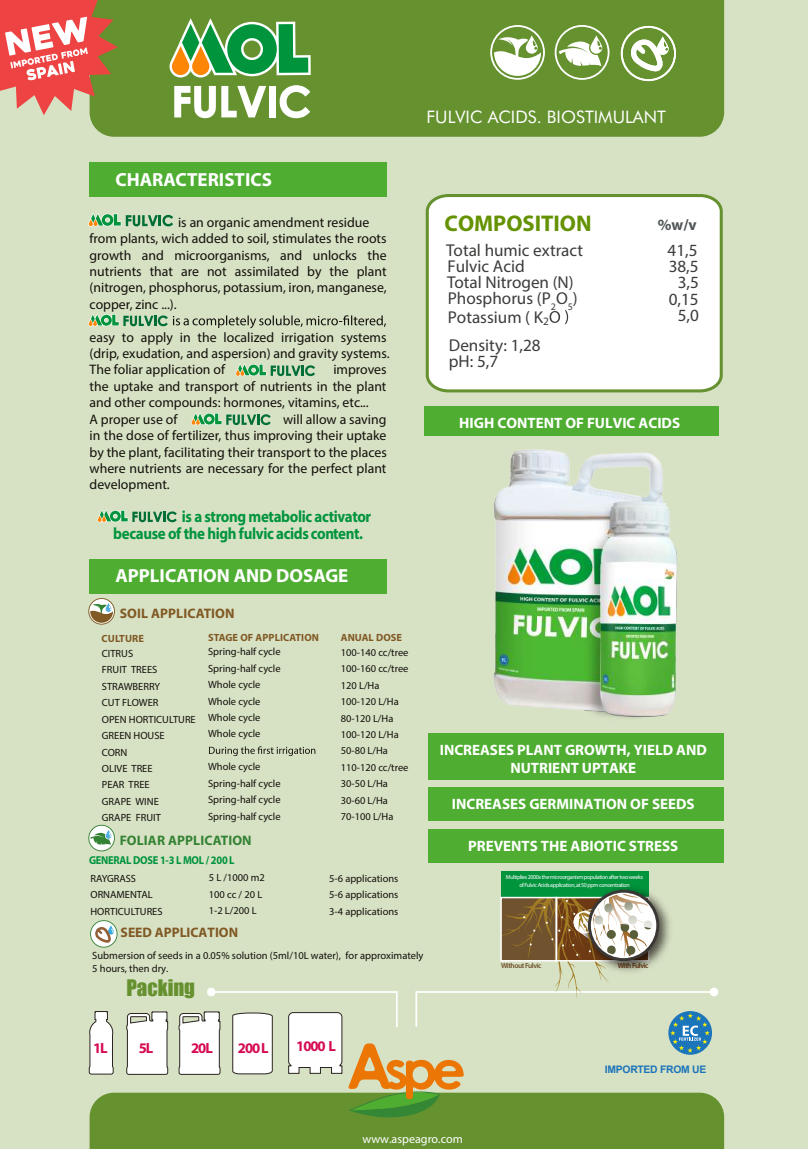
<style>
.page{position:relative;width:808px;height:1149px;background:#fff}
.page>*{position:absolute;margin:0;border:0;box-sizing:border-box;transform-origin:0 0}
.t1{font:700 22.8px "Myriad Pro";color:#649200}
.t2{font:20.85px "Impact";color:#65912f}
.t3{font:700 18.9px "Myriad Pro";color:#fff}
.t4{font:17.25px "Futura BT";color:#fff}
.t5{font:17.1px/16.2px "Myriad Pro";color:#3c3c3b}
.t6{font:700 16.35px/16.4px "Myriad Pro";letter-spacing:-.025em;color:#00943d;scale:.91 1}
.t7{font:700 15.75px "Myriad Pro";color:#505557}
.t8{font:700 15px/18px "Myriad Pro";color:#fff;text-align:center}
.t9{font:700 14.7px "Myriad Pro";letter-spacing:-.075em;color:#d60a53}
.t10{font:13.8px/16.4px "Myriad Pro";color:#12100b}
.t11{font:700 13.8px "Myriad Pro";color:#805924}
.t12{font:700 13.8px "Myriad Pro";letter-spacing:.01em;color:#348334}
.t13{font:12px "Myriad Pro";color:#fff}
.t14{font:700 11.55px "Myriad Pro";letter-spacing:-.025em;color:#00943d;scale:.91 1}
.t15{font:10.5px/16.4px "Myriad Pro";color:#12100b}
.t16{font:700 10.5px "Myriad Pro";letter-spacing:.01em;color:#805924}
.t17{font:700 10.35px "Arial";letter-spacing:-.025em;color:#1b75bb}
.t18{font:600 7.35px "Myriad Pro";letter-spacing:-.06em;color:#70522e}
.t19{font:600 7.35px "Myriad Pro";letter-spacing:-.06em;color:#6d3a14}
.t20{font:6px/8.1px "Myriad Pro";letter-spacing:-.06em;color:#fff;text-align:center}
</style>
<div class="page">
<div style="left:0;top:0;width:808px;height:1148px;background:#d7e1c4"></div>
<div style="left:90px;top:0;width:634px;height:137px;background:#65912f"></div>
<div style="left:89px;top:162px;width:298px;height:34px;background:#4fae32"></div>
<div style="left:89px;top:559px;width:298px;height:34px;background:#4fae32"></div>
<div style="left:425px;top:194px;width:298px;height:199px;background:#fff"></div>
<div style="left:428px;top:732px;width:296px;height:47px;background:#4fae32"></div>
<div style="left:428px;top:786px;width:296px;height:34px;background:#4fae32"></div>
<div style="left:424px;top:406px;width:295px;height:30px;background:#4fae32"></div>
<svg style="left:209px;top:746px;width:106px;height:9px"></svg>
<svg style="left:88px;top:824px;width:27px;height:27px"></svg>
<svg style="left:88px;top:598px;width:27px;height:26px"></svg>
<div style="left:501px;top:871px;width:148px;height:18px;background:#00943d"></div>
<svg style="left:170px;top:18px;width:141px;height:59px;background:#64a65a"></svg>
<svg style="left:174px;top:86px;width:92px;height:32px;background:#b3c898"></svg>
<div style="left:269px;top:86px;width:7px;height:31px;background:#fff"></div>
<svg style="left:280px;top:85px;width:30px;height:33px"></svg>
<svg style="left:88px;top:213px;width:85px;height:13px"></svg>
<svg style="left:88px;top:314px;width:298px;height:14px"></svg>
<svg style="left:235px;top:363px;width:80px;height:13px"></svg>
<svg style="left:191px;top:412px;width:80px;height:13px"></svg>
<svg style="left:97px;top:510px;width:80px;height:12px"></svg>
<div style="left:428px;top:828px;width:296px;height:33px;background:#4fae32"></div>
<img style="left:493px;top:449px;width:184px;height:269px">
<svg style="left:549px;top:310px;width:19px;height:14px"></svg>
<svg style="left:555px;top:25px;width:54px;height:55px;background:#99b675"></svg>
<svg style="left:490px;top:25px;width:55px;height:55px;background:#a9c28b"></svg>
<svg style="left:621px;top:26px;width:55px;height:55px;background:#96b472"></svg>
<svg style="left:89px;top:889px;width:635px;height:259px"></svg>
<svg style="left:0;top:0;width:118px;height:115px;background:#d77a67"></svg>
<h3 class="t3" style="left:115px;top:167px;width:158px">CHARACTERISTICS</h3>
<p class="t10" style="left:90px;top:214px;width:299px;text-indent:88px">is an organic amendment residue from plants, wich added to soil, stimulates the roots growth and microorganisms, and unlocks the nutrients that are not assimilated by the plant (nitrogen, phosphorus, potassium, iron, manganese, copper, zinc ...).</p>
<p class="t10" style="left:90px;top:328px;width:301px">easy to apply in the localized irrigation systems (drip, exudation, and aspersion) and gravity systems.<br>The foliar application of</p>
<p class="t10" style="left:90px;top:361px;width:299px;text-indent:244px">improves the uptake and transport of nutrients in the plant and other compounds: hormones, vitamins, etc...<br>A proper use of</p>
<p class="t10" style="left:90px;top:410px;width:299px;text-align:justify;text-indent:194px">will allow a saving in the dose of fertilizer, thus improving their uptake by the plant, facilitating their transport to the places where nutrients are necessary for the perfect plant development.</p>
<p class="t6" style="left:113px;top:508px;width:285px;text-indent:68px">is a strong metabolic activator because of the high fulvic acids content.</p>
<h3 class="t3" style="left:115px;top:563px;width:234px">APPLICATION AND DOSAGE</h3>
<p class="t11" style="left:120px;top:603px;width:116px">SOIL APPLICATION</p>
<p class="t16" style="left:102px;top:631px;width:44px">CULTURE</p>
<p class="t16" style="left:208px;top:630px;width:112px">STAGE OF APPLICATION</p>
<p class="t16" style="left:341px;top:630px;width:63px">ANUAL DOSE</p>
<p class="t15" style="left:102px;top:645px;width:95px">CITRUS<br>FRUIT TREES<br>STRAWBERRY<br>CUT FLOWER<br>OPEN HORTICULTURE<br>GREEN HOUSE<br>CORN<br>OLIVE TREE<br>PEAR TREE<br>GRAPE WINE<br>GRAPE FRUIT</p>
<p class="t15" style="left:208px;top:643px;width:74px">Spring-half cycle<br>Spring-half cycle<br>Whole cycle<br>Whole cycle<br>Whole cycle<br>Whole cycle</p>
<p class="t15" style="left:208px;top:758px;width:74px">Whole cycle<br>Spring-half cycle<br>Spring-half cycle<br>Spring-half cycle</p>
<p class="t12" style="left:120px;top:830px;width:134px">FOLIAR APPLICATION</p>
<p class="t14" style="left:89px;top:852px;width:161px">GENERAL DOSE 1-3 L MOL / 200 L</p>
<p class="t15" style="left:341px;top:644px;width:69px">100-140 cc/tree<br>100-160 cc/tree<br>120 L/Ha<br>100-120 L/Ha<br>80-120 L/Ha<br>100-120 L/Ha<br>50-80 L/Ha<br>110-120 cc/tree<br>30-50 L/Ha<br>30-60 L/Ha<br>70-100 L/Ha</p>
<p class="t15" style="left:90px;top:869px;width:74px">RAYGRASS<br>ORNAMENTAL<br>HORTICULTURES</p>
<p class="t15" style="left:209px;top:869px;width:58px">5 L /1000 m2<br>100 cc / 20 L<br>1-2 L/200 L</p>
<p class="t15" style="left:329px;top:869px;width:71px;text-align:justify">5-6 applications 5-6 applications 3-4 applications</p>
<p class="t4" style="left:427px;top:106px;width:241px">FULVIC ACIDS. BIOSTIMULANT</p>
<h1 class="t1" style="left:445px;top:209px;width:148px">COMPOSITION</h1>
<p class="t7" style="left:658px;top:214px;width:41px">%w/v</p>
<p class="t5" style="left:669px;top:257px;width:31px">38,5</p>
<p class="t5" style="left:446px;top:242px;width:138px">Total humic extract<br>Fulvic Acid<br>Total Nitrogen (N)<br>Phosphorus (P<sub>2</sub>O<sub>5</sub>)</p>
<p class="t5" style="left:448px;top:302px;width:103px;line-height:28px">Potassium ( K<sub>2<br></sub>Density: 1,28</p>
<p class="t5" style="left:449px;top:353px;width:51px">pH: 5,7</p>
<p class="t5" style="left:667px;top:233px;width:33px;line-height:32.2px;text-align:right">41,5<br>3,5</p>
<p class="t5" style="left:669px;top:291px;width:31px">0,15</p>
<p class="t5" style="left:678px;top:306px;width:23px">5,0</p>
<p class="t8" style="left:459px;top:413px;width:222px">HIGH CONTENT OF FULVIC ACIDS</p>
<p class="t8" style="left:440px;top:739px;width:269px">INCREASES PLANT GROWTH, YIELD AND<br>NUTRIENT UPTAKE</p>
<p class="t8" style="left:452px;top:793px;width:244px">INCREASES GERMINATION OF SEEDS</p>
<p class="t8" style="left:468px;top:835px;width:212px">PREVENTS THE ABIOTIC STRESS</p>
<p class="t20" style="left:506px;top:872px;width:139px">Multiplies 2000x the microorganism population after two weeks of Fulvic Acids application, at 50 ppm concentration</p>
<p class="t11" style="left:121px;top:923px;width:119px">SEED APPLICATION</p>
<p class="t15" style="left:92px;top:948px;width:333px;line-height:12.6px">Submersion of seeds in a 0.05% solution (5ml/10L water), for approximately<br>5 hours, then dry.</p>
<h2 class="t2" style="left:126px;top:971px;width:70px">Packing</h2>
<p class="t9" style="left:93px;top:1038px;width:16px">1L</p>
<p class="t9" style="left:139px;top:1038px;width:16px">5L</p>
<p class="t9" style="left:191px;top:1038px;width:23px">20L</p>
<p class="t9" style="left:238px;top:1038px;width:32px">200 L</p>
<p class="t9" style="left:296px;top:1036px;width:41px">1000 L</p>
<p class="t13" style="left:362px;top:1131px;width:102px">www.aspeagro.com</p>
<p class="t18" style="left:501px;top:960px;width:42px">Without Fulvic</p>
<p class="t19" style="left:618px;top:960px;width:32px">With Fulvic</p>
<p class="t17" style="left:605px;top:1061px;width:103px">IMPORTED FROM UE</p>
</div>
